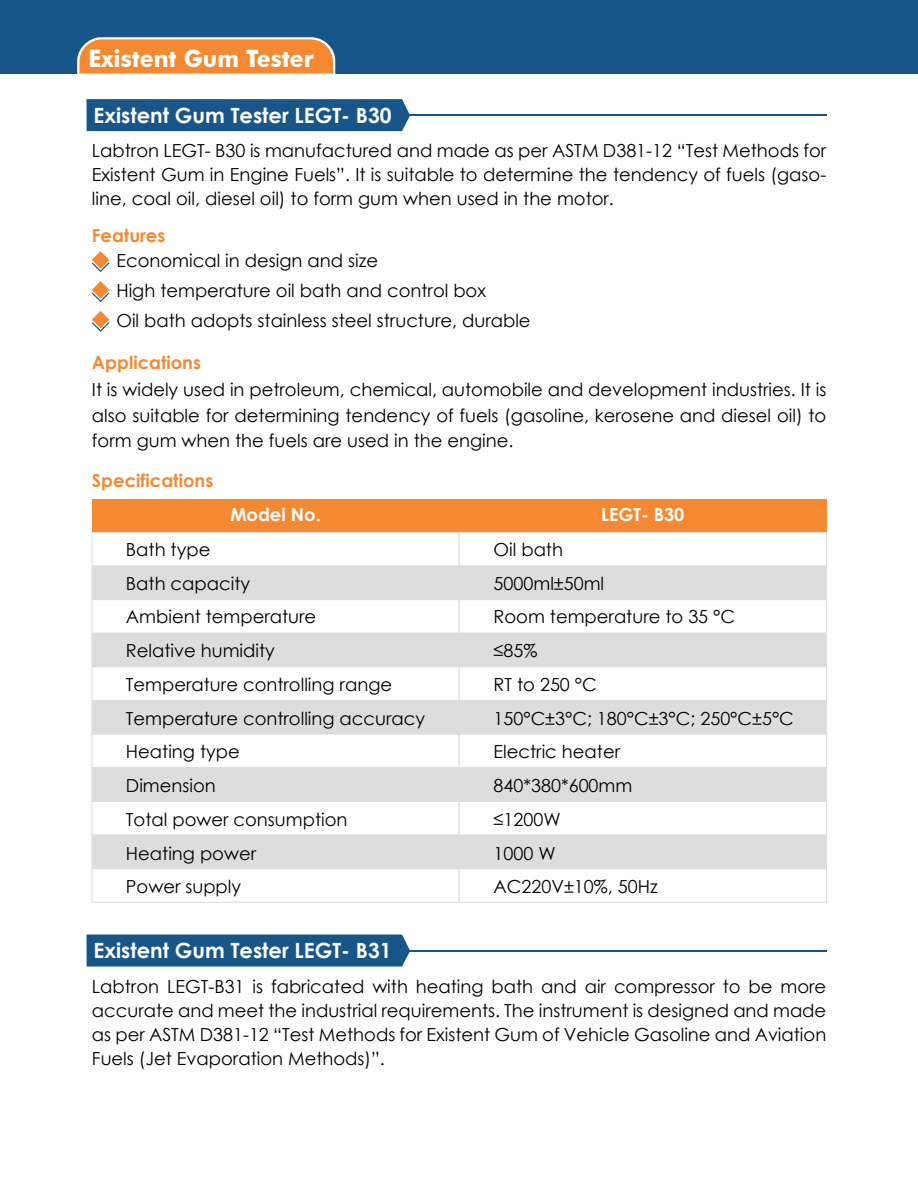
<style>
.page{position:relative;width:918px;height:1188px;background:#fff}
.page>*{position:absolute;margin:0;border:0;box-sizing:border-box;transform-origin:0 0}
.t1{font:700 24px "Futura BT";color:#fff;scale:.95 1}
.t2{font:700 21px "Century Gothic";color:#fff}
.t3{font:18px/33.8px "Century Gothic";color:#000;text-align:justify}
.t4{font:700 18px "Century Gothic";color:#f48931}
.t5{font:700 18px "Century Gothic";color:#fff}
</style>
<div class="page">
<div style="left:87px;top:99px;width:323px;height:32px;background:#18568a"></div>
<div style="left:0;top:0;width:918px;height:74px;background:#18568a"></div>
<div style="left:92px;top:499px;width:367px;height:33px;background:#f48931"></div>
<div style="left:459px;top:499px;width:367px;height:33px;background:#f48931"></div>
<div style="left:92px;top:532px;width:368px;height:34px;background:#fff;border:1px solid #ddd"></div>
<div style="left:459px;top:532px;width:368px;height:34px;background:#fff;border:1px solid #ddd"></div>
<div style="left:92px;top:566px;width:368px;height:34px;background:#ddd"></div>
<div style="left:459px;top:566px;width:368px;height:34px;background:#ddd"></div>
<div style="left:92px;top:599px;width:368px;height:35px;background:#fff;border:1px solid #ddd"></div>
<div style="left:459px;top:599px;width:368px;height:35px;background:#fff;border:1px solid #ddd"></div>
<div style="left:92px;top:633px;width:368px;height:34px;background:#ddd"></div>
<div style="left:459px;top:633px;width:368px;height:34px;background:#ddd"></div>
<div style="left:92px;top:667px;width:368px;height:34px;background:#fff;border:1px solid #ddd"></div>
<div style="left:459px;top:667px;width:368px;height:34px;background:#fff;border:1px solid #ddd"></div>
<div style="left:92px;top:700px;width:368px;height:35px;background:#ddd"></div>
<div style="left:459px;top:701px;width:367px;height:33px;background:#ddd"></div>
<div style="left:459px;top:700px;width:368px;height:35px;border:1px solid #ddd"></div>
<div style="left:92px;top:734px;width:368px;height:34px;background:#fff;border:1px solid #ddd"></div>
<div style="left:459px;top:734px;width:368px;height:34px;border:1px solid #ddd"></div>
<div style="left:92px;top:767px;width:368px;height:35px;background:#ddd"></div>
<div style="left:459px;top:767px;width:368px;height:35px;background:#ddd"></div>
<div style="left:92px;top:801px;width:368px;height:34px;background:#fff;border:1px solid #ddd"></div>
<div style="left:459px;top:801px;width:368px;height:34px;background:#fff;border:1px solid #ddd"></div>
<div style="left:92px;top:835px;width:368px;height:34px;background:#ddd"></div>
<div style="left:459px;top:835px;width:367px;height:34px;background:#ddd"></div>
<div style="left:92px;top:868px;width:368px;height:35px;background:#fff;border:1px solid #ddd"></div>
<div style="left:459px;top:868px;width:368px;height:35px;border:1px solid #ddd"></div>
<hr style="left:407px;top:114px;width:420px;height:2px;background:#18568a">
<div style="left:87px;top:935px;width:323px;height:32px;background:#18568a"></div>
<hr style="left:409px;top:950px;width:418px;height:2px;background:#18568a">
<svg style="left:92px;top:251px;width:17px;height:21px"></svg>
<svg style="left:92px;top:281px;width:17px;height:21px"></svg>
<svg style="left:92px;top:311px;width:17px;height:21px"></svg>
<svg style="left:77px;top:37px;width:258px;height:37px;background:#ed9145"></svg>
<h1 class="t1" style="left:89px;top:44px;width:239px">Existent Gum Tester</h1>
<p class="t2" style="left:93px;top:99px;width:300px">Existent Gum Tester LEGT- B30</p>
<p class="t3" style="left:92px;top:138px;width:736px;line-height:24px">Labtron LEGT- B30 is manufactured and made as per ASTM D381-12 “Test Methods for Existent Gum in Engine Fuels”. It is suitable to determine the tendency of fuels (gaso&shy;line, coal oil, diesel oil) to form gum when used in the motor.</p>
<p class="t4" style="left:92px;top:222px;width:75px">Features</p>
<p class="t3" style="left:116px;top:246px;width:416px;line-height:30px;text-align:left">Economical in design and size<br>High temperature oil bath and control box<br>Oil bath adopts stainless steel structure, durable</p>
<p class="t4" style="left:92px;top:349px;width:111px">Applications</p>
<p class="t3" style="left:92px;top:377px;width:736px;line-height:25.5px">It is widely used in petroleum, chemical, automobile and development industries. It is also suitable for determining tendency of fuels (gasoline, kerosene and diesel oil) to form gum when the fuels are used in the engine.</p>
<p class="t4" style="left:92px;top:467px;width:123px">Specifications</p>
<p class="t5" style="left:230px;top:501px;width:92px">Model No.</p>
<p class="t5" style="left:601px;top:501px;width:85px">LEGT- B30</p>
<p class="t3" style="left:126px;top:532px;width:301px;text-align:left">Bath type<br>Bath capacity<br>Ambient temperature<br>Relative humidity<br>Temperature controlling range<br>Temperature controlling accuracy<br>Heating type<br>Dimension<br>Total power consumption<br>Heating power<br>Power supply</p>
<p class="t3" style="left:494px;top:532px;width:302px;text-align:left">Oil bath<br>5000ml±50ml<br>Room temperature to 35 °C<br>≤85%<br>RT to 250 °C<br>150°C±3°C; 180°C±3°C; 250°C±5°C<br>Electric heater<br>840*380*600mm<br>≤1200W<br>1000 W<br>AC220V±10%, 50Hz</p>
<p class="t2" style="left:93px;top:935px;width:300px">Existent Gum Tester LEGT- B31</p>
<p class="t3" style="left:92px;top:974px;width:736px;line-height:24px">Labtron LEGT-B31 is fabricated with heating bath and air compressor to be more accurate and meet the industrial requirements. The instrument is designed and made as per ASTM D381-12 “Test Methods for Existent Gum of Vehicle Gasoline and Aviation Fuels (Jet Evaporation Methods)”.</p>
</div>
